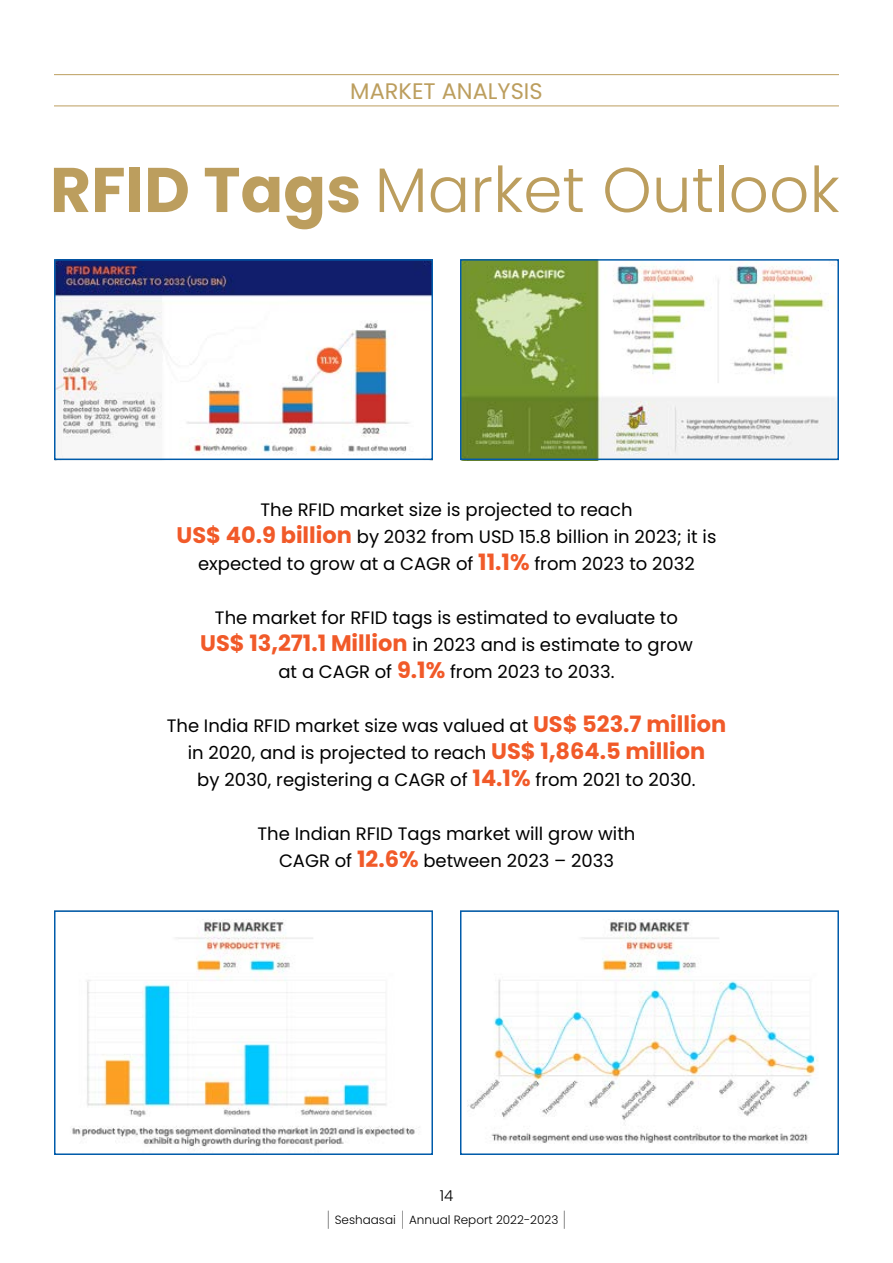
<style>
.page{position:relative;width:893px;height:1263px;background:#fff}
.page>*{position:absolute;margin:0;border:0;box-sizing:border-box;transform-origin:0 0}
.t1{font:300 63px "Poppins";color:#bc9e5e}
.t2{font:22.5px "Poppins";color:#bc9e5e}
.t3{font:18px/27px "Poppins";color:#000;text-align:center}
.t4{font:300 15px "Poppins";color:#000}
.t5{font:300 12px "Poppins";color:#000}
.s1{font-weight:700}
.s2{font-weight:700;font-size:22.5px;color:#f15a29}
.s3{font-weight:100;font-size:21px}
</style>
<div class="page">
<hr style="left:54px;top:74px;width:785px;height:1px;background:#bc9e5e">
<hr style="left:54px;top:106px;width:785px;height:1px;background:#bc9e5e">
<img style="left:57px;top:262px;width:373px;height:195px">
<div style="left:54px;top:259px;width:379px;height:201px;border:2px solid #005baa"></div>
<img style="left:463px;top:262px;width:373px;height:195px">
<div style="left:460px;top:259px;width:379px;height:201px;border:2px solid #005baa"></div>
<img style="left:72px;top:919px;width:348px;height:228px">
<div style="left:54px;top:910px;width:379px;height:245px;border:2px solid #005baa"></div>
<img style="left:467px;top:919px;width:351px;height:225px">
<div style="left:460px;top:910px;width:379px;height:245px;border:2px solid #005baa"></div>
<p class="t2" style="left:350px;top:78px;width:194px">MARKET ANALYSIS</p>
<h1 class="t1" style="left:50px;top:153px;width:791px"><span class="s1">RFID Tags</span> Market Outlook</h1>
<p class="t3" style="left:177px;top:496px;width:541px">The RFID market size is projected to reach<br><span class="s2">US$ 40.9 billion</span> by 2032 from USD 15.8 billion in 2023; it is expected to grow at a CAGR of <span class="s2">11.1%</span> from 2023 to 2032</p>
<p class="t3" style="left:200px;top:604px;width:494px">The market for RFID tags is estimated to evaluate to<br><span class="s2">US$ 13,271.1 Million</span> in 2023 and is estimate to grow at a CAGR of <span class="s2">9.1%</span> from 2023 to 2033.</p>
<p class="t3" style="left:167px;top:712px;width:561px">The India RFID market size was valued at <span class="s2">US$ 523.7 million </span>in 2020, and is projected to reach <span class="s2">US$ 1,864.5 million<br></span>by 2030, registering a CAGR of <span class="s2">14.1%</span> from 2021 to 2030.</p>
<p class="t3" style="left:258px;top:820px;width:379px">The Indian RFID Tags market will grow with<br>CAGR of <span class="s2">12.6%</span> between 2023 – 2033</p>
<p class="t4" style="left:440px;top:1187px;width:15px">14</p>
<p class="t5" style="left:326px;top:1212px;width:241px"><span class="s3">|</span> Seshaasai <span class="s3">|</span> Annual Report 2022-2023 <span class="s3">|</span></p>
</div>
